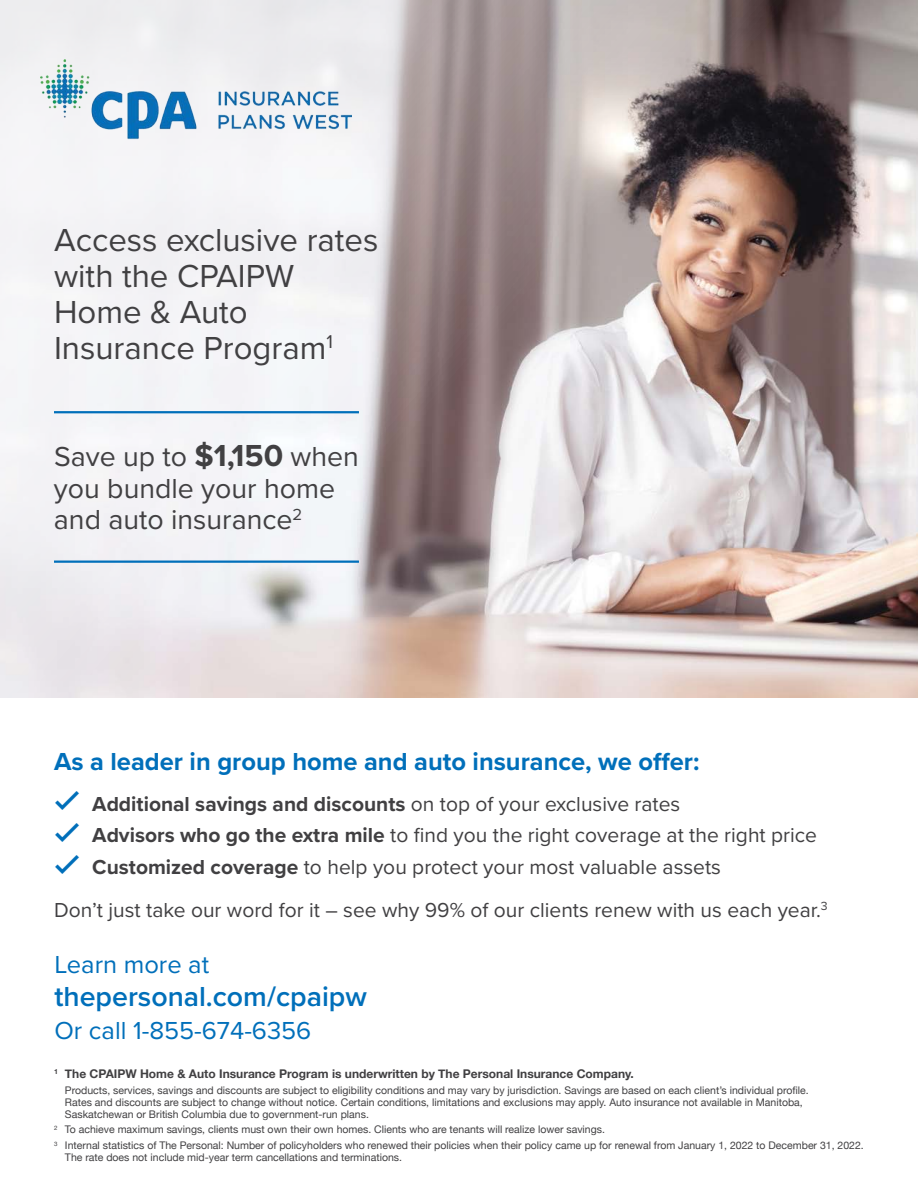
<style>
.page{position:relative;width:918px;height:1188px;background:#fff}
.page>*{position:absolute;margin:0;border:0;box-sizing:border-box;transform-origin:0 0}
.t1{font:33px/36px "Proxima Nova";color:#414042}
.t2{font:28.5px/31.5px "Proxima Nova";color:#414042}
.t3{font:600 28.5px "Proxima Nova";color:#006fba}
.t4{font:700 25.5px "Proxima Nova";color:#006fba}
.t5{font:25.5px "Proxima Nova";color:#006fba}
.t6{font:21px/43px "Proxima Nova";color:#414042}
.t7{font:700 21px "Proxima Nova";color:#414042}
.t8{font:700 12px "Helvetica Neue";color:#414042}
.t9{font:10.5px/12px "Helvetica Neue";color:#414042}
.s1{font-weight:700;font-size:31.5px}
.s2{font-family:"Gujarati";font-size:28.5px;color:#006fba}
.s3{font-weight:400}
.s4{font-family:"Gujarati";font-weight:700;font-size:28.5px;color:#006fba}
.s5{font-weight:700}
</style>
<div class="page">
<img style="left:0;top:0;width:918px;height:697px">
<hr style="left:54px;top:411px;width:305px;height:2px;background:#006fba">
<hr style="left:54px;top:561px;width:305px;height:2px;background:#006fba">
<img style="left:41px;top:59px;width:310px;height:82px">
<h1 class="t1" style="left:54px;top:220px;width:326px">Access exclusive rates with the CPAIPW<br>Home &amp; Auto<br>Insurance Program<sup>1</sup></h1>
<h2 class="t2" style="left:54px;top:440px;width:306px">Save up to <span class="s1">$1,150</span> when you bundle your home and auto insurance<sup>2</sup></h2>
<h3 class="t4" style="left:54px;top:743px;width:647px">As a leader in group home and auto insurance, we offer:</h3>
<h3 class="t7" style="left:54px;top:788px;width:628px"><span class="s2">✓</span> Additional savings and discounts <span class="s3">on top of your exclusive rates</span></h3>
<h3 class="t6" style="left:54px;top:813px;width:765px"><span class="s4">✓</span> <span class="s5">Advisors who go the extra mile</span> to find you the right coverage at the right price</h3>
<h3 class="t6" style="left:54px;top:845px;width:775px"><span class="s4">✓</span> <span class="s5">Customized coverage</span> to help you protect your most valuable assets<br>Don’t just take our word for it – see why 99% of our clients renew with us each year.<sup>3</sup></h3>
<h3 class="t5" style="left:54px;top:945px;width:156px">Learn more at</h3>
<h2 class="t3" style="left:54px;top:975px;width:314px">thepersonal.com/cpaipw</h2>
<h3 class="t5" style="left:54px;top:1011px;width:258px">Or call 1-855-674-6356</h3>
<p class="t8" style="left:54px;top:1065px;width:581px"><sup>1</sup> The CPAIPW Home &amp; Auto Insurance Program is underwritten by The Personal Insurance Company.</p>
<p class="t9" style="left:65px;top:1085px;width:745px">Products, services, savings and discounts are subject to eligibility conditions and may vary by jurisdiction. Savings are based on each client’s individual profile.<br>Rates and discounts are subject to change without notice. Certain conditions, limitations and exclusions may apply. Auto insurance not available in Manitoba,<br>Saskatchewan or British Columbia due to government-run plans.</p>
<p class="t9" style="left:54px;top:1123px;width:811px;line-height:15.5px"><sup>2</sup> To achieve maximum savings, clients must own their own homes. Clients who are tenants will realize lower savings.<br><sup>3</sup> Internal statistics of The Personal: Number of policyholders who renewed their policies when their policy came up for renewal from January 1, 2022 to December 31, 2022.</p>
<p class="t9" style="left:65px;top:1152px;width:339px">The rate does not include mid-year term cancellations and terminations.</p>
</div>
